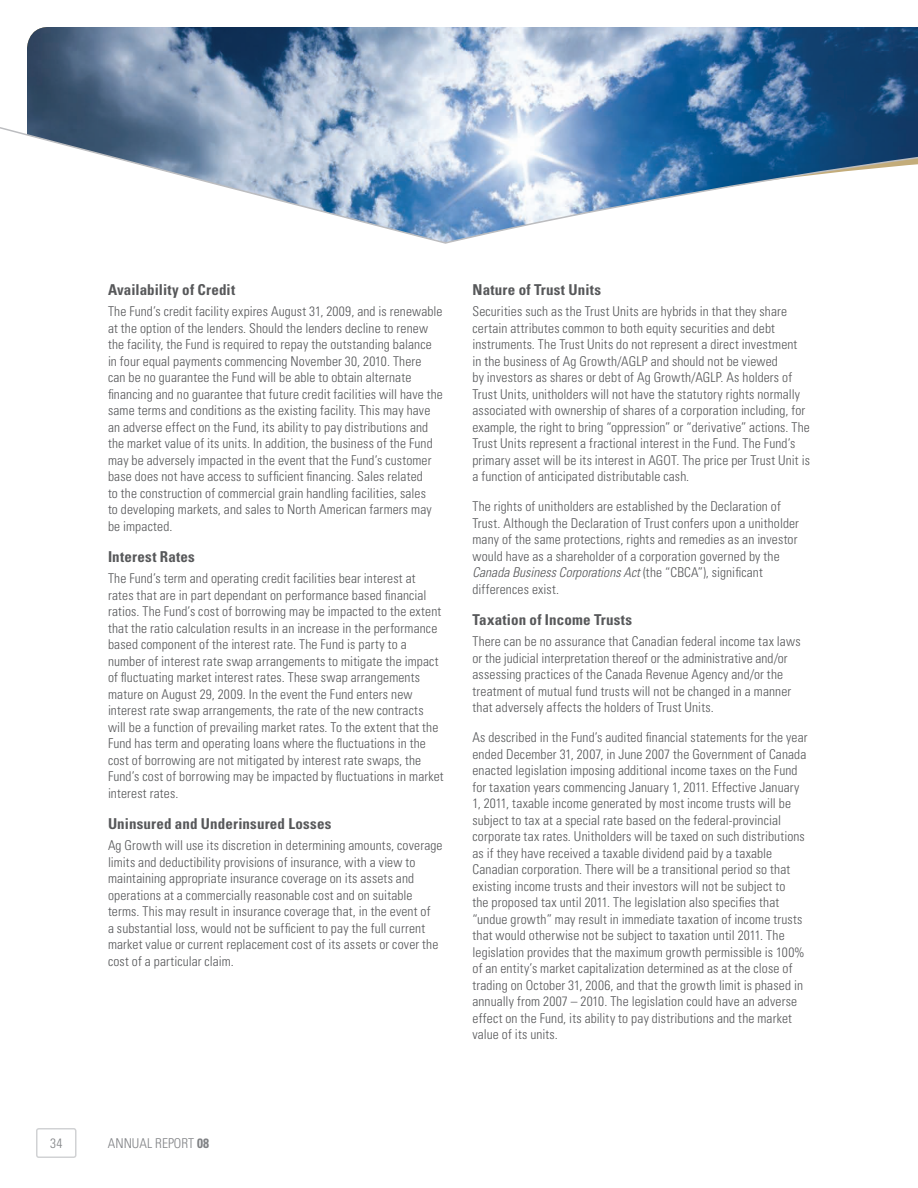
<style>
.page{position:relative;width:918px;height:1188px;background:#fff}
.page>*{position:absolute;margin:0;border:0;box-sizing:border-box;transform-origin:0 0}
.t1{font:700 condensed 15px "Univers";letter-spacing:.015em;color:#57585a}
.t2{font:300 condensed 13.5px/16.5px "Univers";letter-spacing:.01em;color:#57585a}
.t3{font:300 condensed 13.5px "Univers";color:#808285}
.s1{font-style:italic}
.s2{font-weight:700}
</style>
<div class="page">
<svg style="left:0;top:27px;width:657px;height:217px"></svg>
<div style="left:36px;top:1128px;width:41px;height:30px;border:2px solid #d1d2d4;border-radius:2px"></div>
<svg style="left:657px;top:27px;width:261px;height:173px"></svg>
<p class="t1" style="left:108px;top:281px;width:129px">Availability of Credit</p>
<p class="t2" style="left:108px;top:303px;width:336px">The Fund’s credit facility expires August 31, 2009, and is renewable at the option of the lenders. Should the lenders decline to renew the facility, the Fund is required to repay the outstanding balance in four equal payments commencing November 30, 2010. There<br>can be no guarantee the Fund will be able to obtain alternate financing and no guarantee that future credit facilities will have the same terms and conditions as the existing facility. This may have an adverse effect on the Fund, its ability to pay distributions and the market value of its units. In addition, the business of the Fund may be adversely impacted in the event that the Fund’s customer base does not have access to sufficient financing. Sales related<br>to the construction of commercial grain handling facilities, sales<br>to developing markets, and sales to North American farmers may be impacted.</p>
<p class="t1" style="left:108px;top:548px;width:88px">Interest Rates</p>
<p class="t2" style="left:108px;top:570px;width:337px">The Fund’s term and operating credit facilities bear interest at rates that are in part dependant on performance based financial ratios. The Fund’s cost of borrowing may be impacted to the extent that the ratio calculation results in an increase in the performance based component of the interest rate. The Fund is party to a number of interest rate swap arrangements to mitigate the impact of fluctuating market interest rates. These swap arrangements mature on August 29, 2009. In the event the Fund enters new interest rate swap arrangements, the rate of the new contracts will be a function of prevailing market rates. To the extent that the Fund has term and operating loans where the fluctuations in the cost of borrowing are not mitigated by interest rate swaps, the Fund’s cost of borrowing may be impacted by fluctuations in market interest rates.</p>
<p class="t1" style="left:108px;top:815px;width:225px">Uninsured and Underinsured Losses</p>
<p class="t2" style="left:108px;top:837px;width:336px">Ag Growth will use its discretion in determining amounts, coverage limits and deductibility provisions of insurance, with a view to maintaining appropriate insurance coverage on its assets and operations at a commercially reasonable cost and on suitable terms. This may result in insurance coverage that, in the event of<br>a substantial loss, would not be sufficient to pay the full current market value or current replacement cost of its assets or cover the cost of a particular claim.</p>
<p class="t1" style="left:472px;top:281px;width:130px">Nature of Trust Units</p>
<p class="t2" style="left:472px;top:303px;width:339px">Securities such as the Trust Units are hybrids in that they share certain attributes common to both equity securities and debt instruments. The Trust Units do not represent a direct investment<br>in the business of Ag Growth/AGLP and should not be viewed<br>by investors as shares or debt of Ag Growth/AGLP. As holders of Trust Units, unitholders will not have the statutory rights normally associated with ownership of shares of a corporation including, for example, the right to bring “oppression” or “derivative” actions. The Trust Units represent a fractional interest in the Fund. The Fund’s primary asset will be its interest in AGOT. The price per Trust Unit is a function of anticipated distributable cash.</p>
<p class="t2" style="left:472px;top:498px;width:328px">The rights of unitholders are established by the Declaration of Trust. Although the Declaration of Trust confers upon a unitholder many of the same protections, rights and remedies as an investor would have as a shareholder of a corporation governed by the <span class="s1">Canada Business Corporations Act</span> (the “CBCA”), significant differences exist.</p>
<p class="t1" style="left:472px;top:611px;width:161px">Taxation of Income Trusts</p>
<p class="t2" style="left:472px;top:633px;width:330px">There can be no assurance that Canadian federal income tax laws or the judicial interpretation thereof or the administrative and/or assessing practices of the Canada Revenue Agency and/or the treatment of mutual fund trusts will not be changed in a manner that adversely affects the holders of Trust Units.</p>
<p class="t2" style="left:472px;top:729px;width:337px">As described in the Fund’s audited financial statements for the year ended December 31, 2007, in June 2007 the Government of Canada enacted legislation imposing additional income taxes on the Fund for taxation years commencing January 1, 2011. Effective January 1, 2011, taxable income generated by most income trusts will be subject to tax at a special rate based on the federal‑provincial corporate tax rates. Unitholders will be taxed on such distributions as if they have received a taxable dividend paid by a taxable Canadian corporation. There will be a transitional period so that existing income trusts and their investors will not be subject to<br>the proposed tax until 2011. The legislation also specifies that “undue growth” may result in immediate taxation of income trusts that would otherwise not be subject to taxation until 2011. The legislation provides that the maximum growth permissible is 100% of an entity’s market capitalization determined as at the close of trading on October 31, 2006, and that the growth limit is phased in annually from 2007 – 2010. The legislation could have an adverse effect on the Fund, its ability to pay distributions and the market value of its units.</p>
<p class="t3" style="left:50px;top:1135px;width:14px">34</p>
<p class="t3" style="left:108px;top:1135px;width:103px">Annual Report <span class="s2">08</span></p>
</div>
